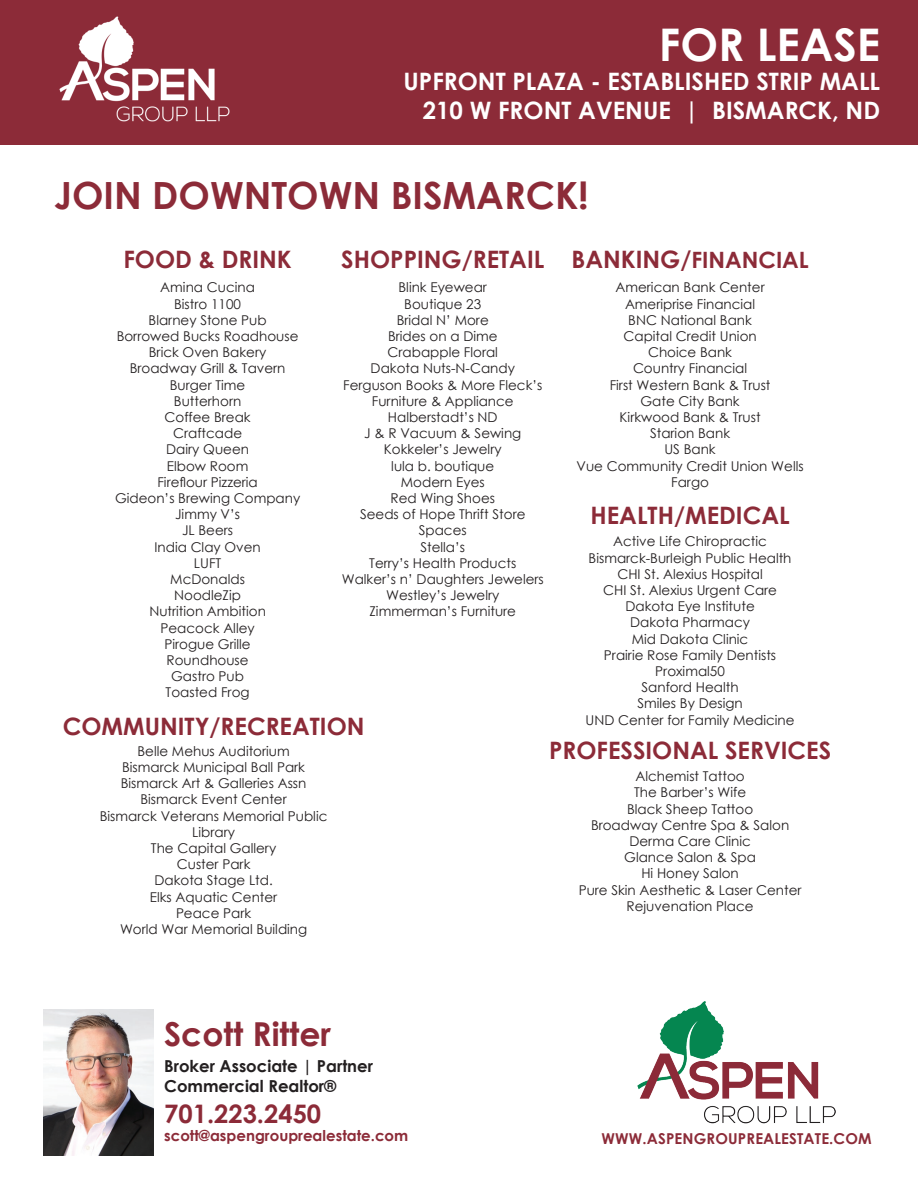
<style>
.page{position:relative;width:918px;height:1188px;background:#fff}
.page>*{position:absolute;margin:0;border:0;box-sizing:border-box;transform-origin:0 0}
.t1{font:700 45px "Century Gothic";color:#fff}
.t2{font:700 37.5px "Century Gothic";color:#8c2b38}
.t3{font:700 33px "Century Gothic";color:#8c2b38}
.t4{font:700 25.5px "Century Gothic";color:#8c2b38}
.t5{font:700 24px "Century Gothic";color:#8c2b38}
.t6{font:700 24px/28.8px "Century Gothic";color:#fff;text-align:right}
.t7{font:700 16.5px/19.8px "Century Gothic";color:#231f20}
.t8{font:700 15px "Century Gothic";color:#8c2b38}
.t9{font:13.5px/16.2px "Century Gothic";color:#231f20;text-align:center}
.s1{font-size:22.5px}
</style>
<div class="page">
<div style="left:0;top:0;width:918px;height:145px;background:#8c2b38"></div>
<img style="left:638px;top:1001px;width:198px;height:123px">
<img style="left:59px;top:16px;width:171px;height:106px">
<img style="left:43px;top:1010px;width:110px;height:145px">
<h1 class="t1" style="left:659px;top:11px;width:223px">FOR LEASE</h1>
<h3 class="t6" style="left:404px;top:66px;width:478px">UPFRONT PLAZA - ESTABLISHED STRIP MALL<br>210 W FRONT AVENUE | BISMARCK, ND</h3>
<h2 class="t2" style="left:54px;top:167px;width:536px">JOIN DOWNTOWN BISMARCK!</h2>
<h3 class="t5" style="left:123px;top:241px;width:170px">FOOD &amp; DRINK</h3>
<h3 class="t5" style="left:341px;top:241px;width:469px">SHOPPING/RETAIL BANKING/<span class="s1">FINANCIAL</span></h3>
<p class="t9" style="left:115px;top:279px;width:187px">Amina Cucina<br>Bistro 1100<br>Blarney Stone Pub<br>Borrowed Bucks Roadhouse<br>Brick Oven Bakery<br>Broadway Grill &amp; Tavern<br>Burger Time<br>Butterhorn<br>Coffee Break<br>Craftcade<br>Dairy Queen<br>Elbow Room<br>Fireflour Pizzeria<br>Gideon’s Brewing Company<br>Jimmy V’s<br>JL Beers<br>India Clay Oven<br>LUFT<br>McDonalds<br>NoodleZip<br>Nutrition Ambition<br>Peacock Alley<br>Pirogue Grille<br>Roundhouse<br>Gastro Pub<br>Toasted Frog</p>
<p class="t9" style="left:342px;top:279px;width:204px">Blink Eyewear<br>Boutique 23<br>Bridal N’ More<br>Brides on a Dime<br>Crabapple Floral<br>Dakota Nuts-N-Candy<br>Ferguson Books &amp; More Fleck’s<br>Furniture &amp; Appliance<br>Halberstadt’s ND<br>J &amp; R Vacuum &amp; Sewing<br>Kokkeler’s Jewelry<br>lula b. boutique<br>Modern Eyes<br>Red Wing Shoes<br>Seeds of Hope Thrift Store<br>Spaces<br>Stella’s<br>Terry’s Health Products<br>Walker’s n’ Daughters Jewelers<br>Westley’s Jewelry<br>Zimmerman’s Furniture</p>
<p class="t9" style="left:577px;top:279px;width:229px">American Bank Center<br>Ameriprise Financial<br>BNC National Bank<br>Capital Credit Union<br>Choice Bank<br>Country Financial<br>First Western Bank &amp; Trust<br>Gate City Bank<br>Kirkwood Bank &amp; Trust<br>Starion Bank<br>US Bank<br>Vue Community Credit Union Wells<br>Fargo</p>
<h3 class="t5" style="left:591px;top:497px;width:201px">HEALTH/MEDICAL</h3>
<p class="t9" style="left:586px;top:533px;width:211px">Active Life Chiropractic<br>Bismarck-Burleigh Public Health<br>CHI St. Alexius Hospital<br>CHI St. Alexius Urgent Care<br>Dakota Eye Institute<br>Dakota Pharmacy<br>Mid Dakota Clinic<br>Prairie Rose Family Dentists<br>Proximal50<br>Sanford Health<br>Smiles By Design<br>UND Center for Family Medicine</p>
<h3 class="t5" style="left:549px;top:732px;width:284px">PROFESSIONAL SERVICES</h3>
<h3 class="t5" style="left:63px;top:708px;width:303px">COMMUNITY/RECREATION</h3>
<p class="t9" style="left:100px;top:743px;width:229px">Belle Mehus Auditorium<br>Bismarck Municipal Ball Park<br>Bismarck Art &amp; Galleries Assn<br>Bismarck Event Center<br>Bismarck Veterans Memorial Public<br>Library<br>The Capital Gallery<br>Custer Park<br>Dakota Stage Ltd.<br>Elks Aquatic Center<br>Peace Park<br>World War Memorial Building</p>
<p class="t9" style="left:579px;top:768px;width:224px">Alchemist Tattoo<br>The Barber’s Wife<br>Black Sheep Tattoo<br>Broadway Centre Spa &amp; Salon<br>Derma Care Clinic<br>Glance Salon &amp; Spa<br>Hi Honey Salon<br>Pure Skin Aesthetic &amp; Laser Center<br>Rejuvenation Place</p>
<h3 class="t3" style="left:164px;top:1009px;width:168px">Scott Ritter</h3>
<p class="t7" style="left:164px;top:1056px;width:210px">Broker Associate | Partner<br>Commercial Realtor®</p>
<h3 class="t4" style="left:164px;top:1094px;width:159px">701.223.2450</h3>
<p class="t8" style="left:164px;top:1124px;width:246px">scott@aspengrouprealestate.com</p>
<p class="t8" style="left:602px;top:1128px;width:272px">WWW.ASPENGROUPREALESTATE.COM</p>
</div>
